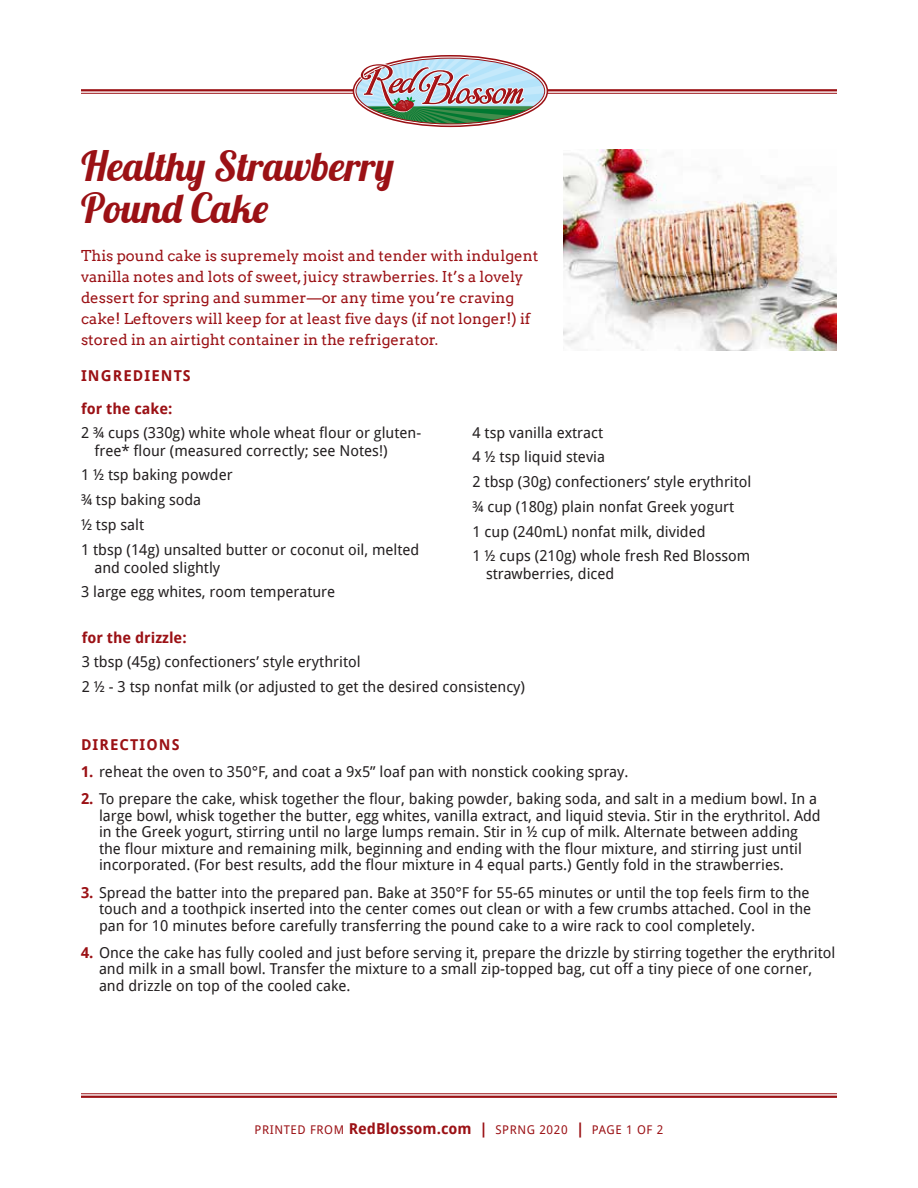
<style>
.page{position:relative;width:918px;height:1188px;background:#fff}
.page>*{position:absolute;margin:0;border:0;box-sizing:border-box;transform-origin:0 0}
.t1{font:40.5px/42px "Lobster";color:#9b1115}
.t2{font:15px/24.8px "Droid Sans";color:#231f20}
.t3{font:15px/21px "Arvo";color:#9b1115}
.t4{font:700 15px "Droid Sans";color:#9b1115}
.t5{font:700 15px "Droid Sans";letter-spacing:.065em;color:#9b1115}
.t6{font:12px "Droid Sans";letter-spacing:.05em;color:#9b1115}
.s1{font-weight:700;color:#9b1115}
.s2{font-weight:700;font-size:15px}
</style>
<div class="page">
<hr style="left:81px;top:89px;width:756px;height:2px;background:#9b1115">
<hr style="left:81px;top:93px;width:756px;height:1px;background:#9b1115">
<svg style="left:353px;top:55px;width:195px;height:72px"></svg>
<hr style="left:81px;top:1093px;width:756px;height:1px;background:#9b1115">
<hr style="left:81px;top:1096px;width:756px;height:2px;background:#9b1115">
<img style="left:564px;top:149px;width:273px;height:201px">
<h1 class="t1" style="left:81px;top:149px;width:315px">Healthy Strawberry<br>Pound Cake</h1>
<p class="t3" style="left:81px;top:245px;width:459px">This pound cake is supremely moist and tender with indulgent vanilla notes and lots of sweet, juicy strawberries. It’s a lovely dessert for spring and summer—or any time you’re craving cake! Leftovers will keep for at least five days (if not longer!) if stored in an airtight container in the refrigerator.</p>
<p class="t5" style="left:81px;top:365px;width:111px">INGREDIENTS</p>
<p class="t4" style="left:81px;top:398px;width:93px">for the cake:</p>
<p class="t2" style="left:94px;top:423px;width:328px;line-height:18px;text-indent:-14px">2 ¾ cups (330g) white whole wheat flour or gluten&shy;free* flour (measured correctly; see Notes!)</p>
<p class="t2" style="left:81px;top:462px;width:340px">1 ½ tsp baking powder<br>¾ tsp baking soda<br>½ tsp salt<br>1 tbsp (14g) unsalted butter or coconut oil, melted</p>
<p class="t2" style="left:81px;top:554px;width:256px;text-indent:14px">and cooled slightly<br>3 large egg whites, room temperature</p>
<p class="t4" style="left:82px;top:627px;width:106px">for the drizzle:</p>
<p class="t2" style="left:472px;top:419px;width:281px">4 tsp vanilla extract<br>4 ½ tsp liquid stevia<br>2 tbsp (30g) confectioners’ style erythritol ¾ cup (180g) plain nonfat Greek yogurt<br>1 cup (240mL) nonfat milk, divided<br>1 ½ cups (210g) whole fresh Red Blossom</p>
<p class="t2" style="left:486px;top:561px;width:130px">strawberries, diced</p>
<p class="t2" style="left:82px;top:649px;width:445px">3 tbsp (45g) confectioners’ style erythritol<br>2 ½ - 3 tsp nonfat milk (or adjusted to get the desired consistency)</p>
<p class="t5" style="left:81px;top:734px;width:100px">DIRECTIONS</p>
<p class="t2" style="left:81px;top:759px;width:549px"><span class="s1">1.</span> reheat the oven to 350°F, and coat a 9x5” loaf pan with nonstick cooking spray.</p>
<p class="t2" style="left:99px;top:790px;width:723px;line-height:16.5px;text-indent:-18px"><span class="s1">2.</span> To prepare the cake, whisk together the flour, baking powder, baking soda, and salt in a medium bowl. In a large bowl, whisk together the butter, egg whites, vanilla extract, and liquid stevia. Stir in the erythritol. Add in the Greek yogurt, stirring until no large lumps remain. Stir in ½ cup of milk. Alternate between adding the flour mixture and remaining milk, beginning and ending with the flour mixture, and stirring just until incorporated. (For best results, add the flour mixture in 4 equal parts.) Gently fold in the strawberries.</p>
<p class="t2" style="left:99px;top:883px;width:714px;line-height:16.5px;text-align:justify;text-indent:-18px"><span class="s1">3.</span> Spread the batter into the prepared pan. Bake at 350°F for 55-65 minutes or until the top feels firm to the touch and a toothpick inserted into the center comes out clean or with a few crumbs attached. Cool in the pan for 10 minutes before carefully transferring the pound cake to a wire rack to cool completely.</p>
<p class="t2" style="left:99px;top:944px;width:738px;line-height:16.5px;text-indent:-18px"><span class="s1">4.</span> Once the cake has fully cooled and just before serving it, prepare the drizzle by stirring together the erythritol and milk in a small bowl. Transfer the mixture to a small zip-topped bag, cut off a tiny piece of one corner, and drizzle on top of the cooled cake.</p>
<p class="t6" style="left:255px;top:1122px;width:410px">PRINTED FROM <span class="s2">RedBlossom.com |</span> SPRNG 2020 <span class="s2">|</span> PAGE 1 OF 2</p>
</div>
